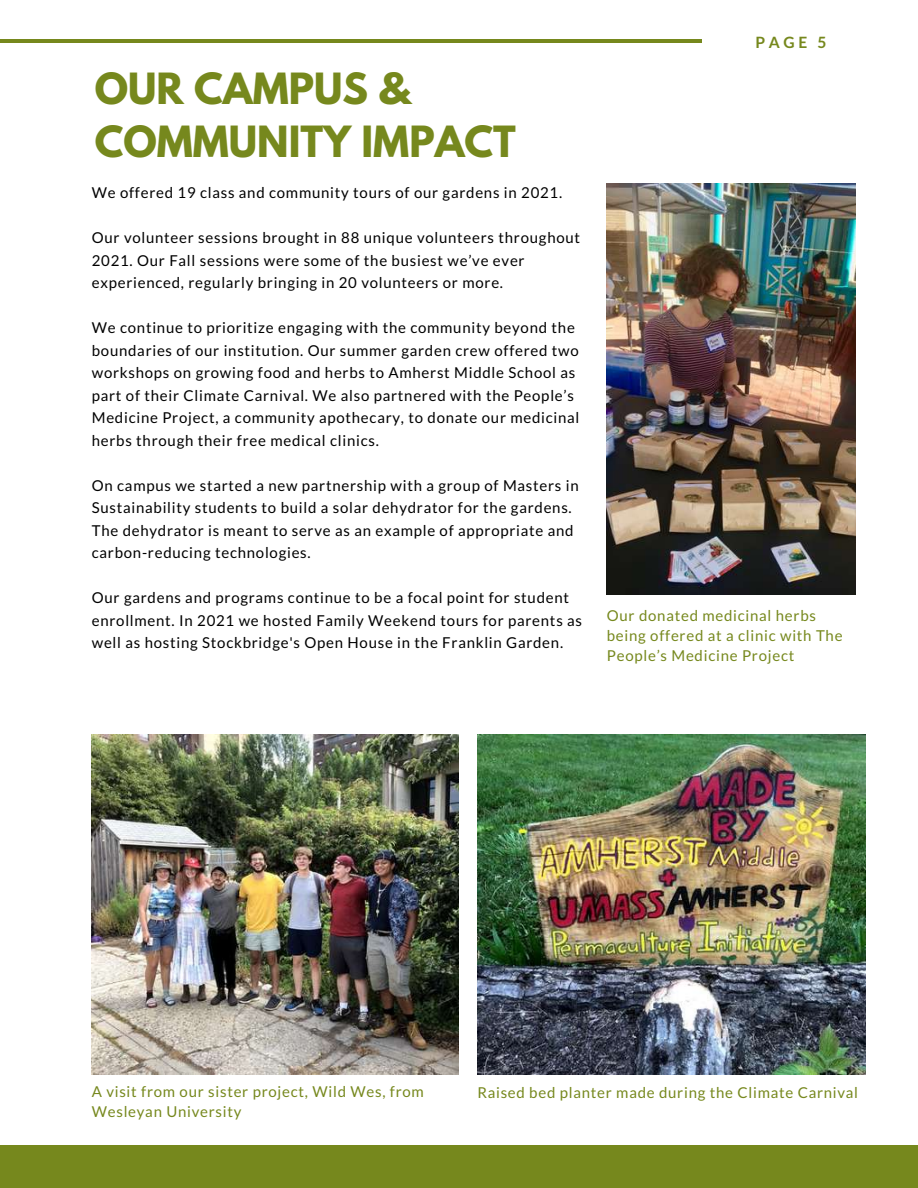
<style>
.page{position:relative;width:918px;height:1188px;background:#fff}
.page>*{position:absolute;margin:0;border:0;box-sizing:border-box;transform-origin:0 0}
.t1{font:700 38.1px/52.9px "League Spartan";color:#76881d}
.t2{font:700 15.6px "Lato";color:#76881d}
.t3{font:15px/22.5px "Lato";letter-spacing:.05em;color:#000}
.t4{font:15px/20.2px "Lato";letter-spacing:.05em;color:#76881d}
</style>
<div class="page">
<div style="left:0;top:1146px;width:918px;height:42px;background:#76881d"></div>
<hr style="left:0;top:40px;width:702px;height:3px;background:#76881d">
<img style="left:607px;top:184px;width:248px;height:410px">
<img style="left:92px;top:734px;width:367px;height:340px">
<img style="left:477px;top:734px;width:388px;height:340px">
<h1 class="t1" style="left:95px;top:67px;width:423px">OUR CAMPUS &amp;<br>COMMUNITY IMPACT</h1>
<p class="t3" style="left:92px;top:181px;width:472px">We offered 19 class and community tours of our gardens in 2021.</p>
<p class="t3" style="left:92px;top:226px;width:490px">Our volunteer sessions brought in 88 unique volunteers throughout<br>2021. Our Fall sessions were some of the busiest we’ve ever experienced, regularly bringing in 20 volunteers or more.</p>
<p class="t3" style="left:92px;top:316px;width:489px">We continue to prioritize engaging with the community beyond the boundaries of our institution. Our summer garden crew offered two workshops on growing food and herbs to Amherst Middle School as part of their Climate Carnival. We also partnered with the People’s Medicine Project, a community apothecary, to donate our medicinal herbs through their free medical clinics.</p>
<p class="t3" style="left:92px;top:474px;width:488px">On campus we started a new partnership with a group of Masters in Sustainability students to build a solar dehydrator for the gardens.<br>The dehydrator is meant to serve as an example of appropriate and carbon-reducing technologies.</p>
<p class="t3" style="left:92px;top:586px;width:492px">Our gardens and programs continue to be a focal point for student enrollment. In 2021 we hosted Family Weekend tours for parents as well as hosting Stockbridge's Open House in the Franklin Garden.</p>
<p class="t2" style="left:756px;top:32px;width:72px">PAGE 5</p>
<p class="t4" style="left:607px;top:605px;width:237px">Our donated medicinal herbs being offered at a clinic with The<br>People’s Medicine Project</p>
<p class="t4" style="left:92px;top:1081px;width:334px">A visit from our sister project, Wild Wes, from<br>Wesleyan University</p>
<p class="t4" style="left:477px;top:1083px;width:382px">Raised bed planter made during the Climate Carnival</p>
</div>
